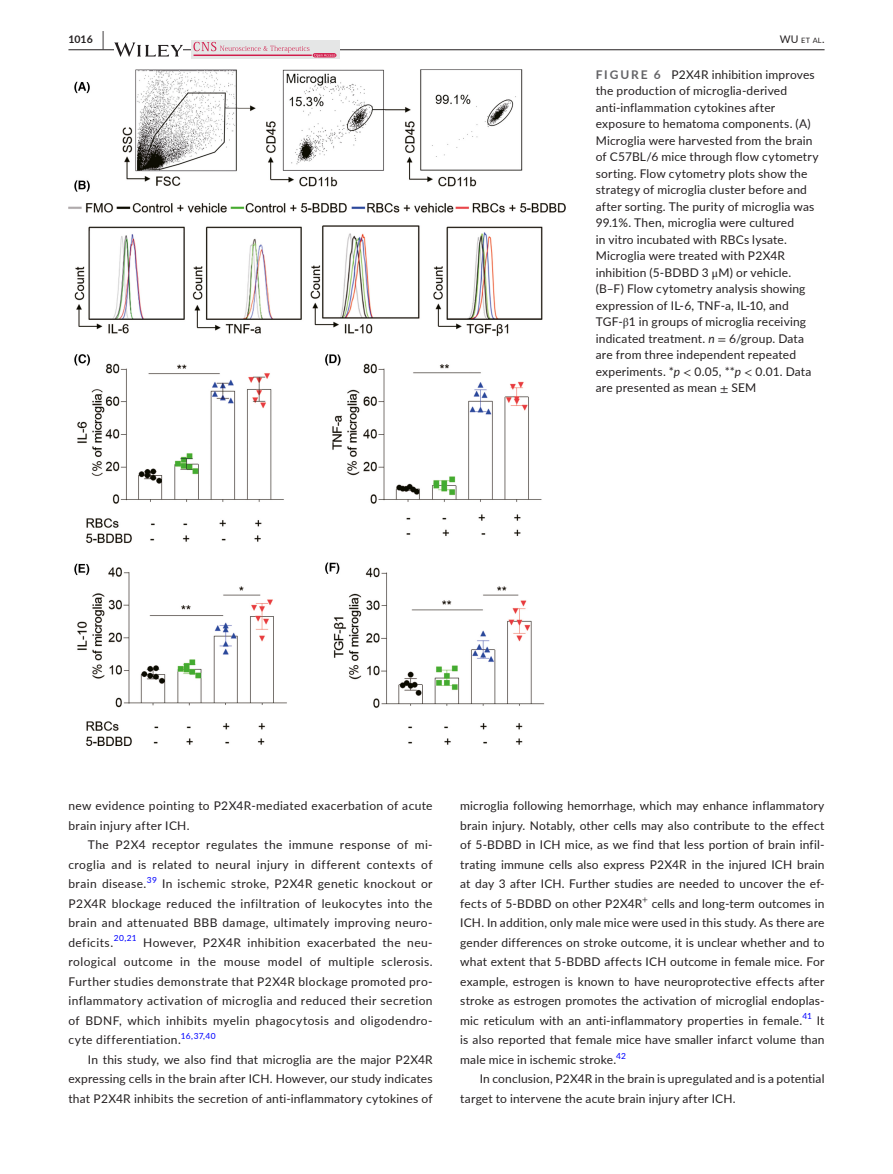
<style>
.page{position:relative;width:893px;height:1174px;background:#fff}
.page>*{position:absolute;margin:0;border:0;box-sizing:border-box;transform-origin:0 0}
.t1{font:12px/19.5px "Lato";letter-spacing:.015em;color:#231f20;text-align:justify}
.t2{font:700 10.5px "Lato";color:#231f20}
.t3{font:8.4px "Lato";letter-spacing:.025em;color:#00f}
.t4{font:7.35px "Lato";color:#231f20}
.s1{font-size:19.5px}
.s2{font-size:10.5px}
.s3{font-weight:700;color:#636366}
.s4{font-family:"STIX"}
.s5{font-style:italic}
.s6{font-size:12px;color:#231f20}
</style>
<div class="page">
<hr style="left:68px;top:49px;width:756px;height:1px;background:#231f20">
<svg style="left:114px;top:42px;width:69px;height:15px"></svg>
<div style="left:191px;top:40px;width:148px;height:19px;background:#e5e6e6"></div>
<hr style="left:313px;top:53px;width:23px;height:4px;background:#d5325d;border-radius:2px">
<svg style="left:193px;top:42px;width:142px;height:15px"></svg>
<img style="left:68px;top:69px;width:498px;height:676px">
<p class="t2" style="left:68px;top:31px;width:37px">1016 <span class="s1">|</span></p>
<p class="t4" style="left:780px;top:35px;width:46px"><span class="s2">WU</span> et al<span class="s2">.</span></p>
<p class="t1" style="left:596px;top:66px;width:224px;line-height:16.5px;text-align:left"><span class="s3">FIGURE 6</span> P2X4R inhibition improves the production of microglia-derived anti-inflammation cytokines after exposure to hematoma components. (A)<br>Microglia were harvested from the brain of C57BL/6 mice through flow cytometry sorting. Flow cytometry plots show the strategy of microglia cluster before and after sorting. The purity of microglia was 99.1%. Then, microglia were cultured<br>in vitro incubated with RBCs lysate.<br>Microglia were treated with P2X4R inhibition (5-BDBD 3 <span class="s4">μ</span>M) or vehicle. (B–F) Flow cytometry analysis showing expression of IL-6, TNF-a, IL-10, and TGF-<span class="s4">β</span>1 in groups of microglia receiving indicated treatment. <span class="s5">n</span> <span class="s4">=</span> 6/group. Data are from three independent repeated experiments. *<span class="s5">p</span> <span class="s4">&lt;</span> 0.05, **<span class="s5">p</span> <span class="s4">&lt;</span> 0.01. Data are presented as mean <span class="s4">±</span> SEM</p>
<p class="t1" style="left:68px;top:795px;width:366px">new evidence pointing to P2X4R-mediated exacerbation of acute brain injury after ICH.</p>
<p class="t1" style="left:68px;top:834px;width:366px;text-indent:20px">The P2X4 receptor regulates the immune response of mi&shy;croglia and is related to neural injury in different contexts of brain disease.</p>
<p class="t3" style="left:147px;top:874px;width:12px">39</p>
<p class="t1" style="left:68px;top:873px;width:366px;text-indent:94px">In ischemic stroke, P2X4R genetic knockout or P2X4R blockage reduced the infiltration of leukocytes into the brain and attenuated BBB damage, ultimately improving neuro&shy;deficits.</p>
<p class="t3" style="left:114px;top:932px;width:24px">20,21</p>
<p class="t1" style="left:68px;top:932px;width:366px;text-indent:75px">However, P2X4R inhibition exacerbated the neu&shy;rological outcome in the mouse model of multiple sclerosis.<br>Further studies demonstrate that P2X4R blockage promoted pro&shy;inflammatory activation of microglia and reduced their secretion of BDNF, which inhibits myelin phagocytosis and oligodendro&shy;cyte differentiation.</p>
<p class="t3" style="left:181px;top:1030px;width:36px">16,37,40</p>
<p class="t1" style="left:68px;top:1049px;width:366px;text-indent:20px">In this study, we also find that microglia are the major P2X4R expressing cells in the brain after ICH. However, our study indicates that P2X4R inhibits the secretion of anti-inflammatory cytokines of</p>
<p class="t1" style="left:460px;top:795px;width:366px">microglia following hemorrhage, which may enhance inflammatory brain injury. Notably, other cells may also contribute to the effect of 5-BDBD in ICH mice, as we find that less portion of brain infil&shy;trating immune cells also express P2X4R in the injured ICH brain at day 3 after ICH. Further studies are needed to uncover the ef&shy;fects of 5-BDBD on other P2X4R<sup>+</sup> cells and long-term outcomes in ICH. In addition, only male mice were used in this study. As there are gender differences on stroke outcome, it is unclear whether and to what extent that 5-BDBD affects ICH outcome in female mice. For example, estrogen is known to have neuroprotective effects after stroke as estrogen promotes the activation of microglial endoplas&shy;mic reticulum with an anti-inflammatory properties in female.</p>
<p class="t3" style="left:802px;top:1010px;width:24px">41 <span class="s6">It</span></p>
<p class="t1" style="left:460px;top:1029px;width:366px">is also reported that female mice have smaller infarct volume than male mice in ischemic stroke.<sup>42</sup></p>
<p class="t1" style="left:460px;top:1068px;width:366px;text-indent:20px">In conclusion, P2X4R in the brain is upregulated and is a potential target to intervene the acute brain injury after ICH.</p>
</div>
